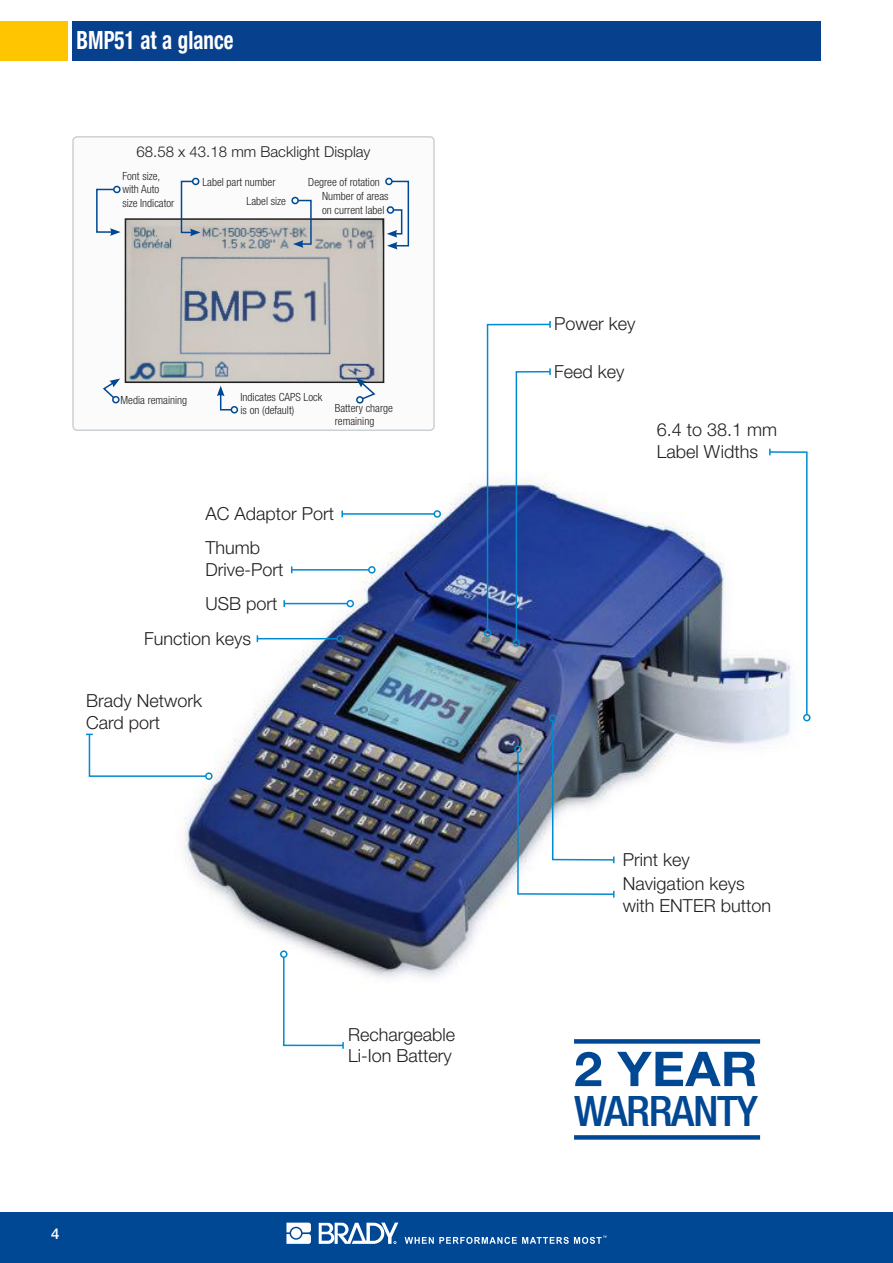
<style>
.page{position:relative;width:893px;height:1263px;background:#fff}
.page>*{position:absolute;margin:0;border:0;box-sizing:border-box;transform-origin:0 0}
.t1{font:700 48px "Helvetica Neue LT Pro";color:#004894;scale:1.06 1}
.t2{font:500 condensed 42px "Helvetica Neue LT Pro";letter-spacing:-.03em;color:#004894;scale:1.06 1}
.t3{font:700 condensed 25.2px "Helvetica Neue LT Pro";color:#fff;scale:.83 1}
.t4{font:300 18px/21.6px "Helvetica Neue LT Pro";color:#241f1f}
.t5{font:300 15px "Helvetica Neue LT Pro";color:#241f1f}
.t6{font:500 15px "Helvetica Neue LT Pro";color:#fff}
.t7{font:300 condensed 11.25px/13.5px "Helvetica Neue LT Pro";color:#241f1f}
</style>
<div class="page">
<div style="left:0;top:1212px;width:893px;height:51px;background:#004894"></div>
<svg style="left:286px;top:1222px;width:25px;height:22px"></svg>
<svg style="left:319px;top:1222px;width:79px;height:22px"></svg>
<svg style="left:405px;top:1236px;width:201px;height:8px"></svg>
<div style="left:72px;top:21px;width:749px;height:40px;background:#07408c"></div>
<div style="left:0;top:21px;width:68px;height:40px;background:#ffc500"></div>
<img style="left:182px;top:448px;width:609px;height:595px">
<div style="left:73px;top:137px;width:361px;height:293px;background:#fbfbfb;border-radius:4px"></div>
<div style="left:72px;top:136px;width:363px;height:295px;border:2px solid #cbd1d4;border-radius:4px"></div>
<img style="left:128px;top:221px;width:253px;height:159px">
<div style="left:125px;top:218px;width:259px;height:165px;border:2px solid #241f1f"></div>
<div style="left:484px;top:629px;width:7px;height:8px;border:2px solid #008ad0;border-radius:50%"></div>
<div style="left:513px;top:639px;width:7px;height:8px;border:2px solid #008ad0;border-radius:50%"></div>
<svg style="left:486px;top:321px;width:65px;height:320px"></svg>
<div style="left:803px;top:714px;width:8px;height:7px;border:2px solid #008ad0;border-radius:50%"></div>
<svg style="left:768px;top:449px;width:40px;height:267px"></svg>
<div style="left:205px;top:772px;width:8px;height:8px;border:2px solid #008ad0;border-radius:50%"></div>
<svg style="left:86px;top:733px;width:121px;height:45px"></svg>
<svg style="left:96px;top:188px;width:25px;height:48px"></svg>
<div style="left:113px;top:186px;width:8px;height:7px;border:2px solid #004894;border-radius:50%"></div>
<svg style="left:103px;top:378px;width:17px;height:20px"></svg>
<div style="left:112px;top:396px;width:8px;height:7px;border:2px solid #004894;border-radius:50%"></div>
<svg style="left:356px;top:378px;width:21px;height:21px"></svg>
<div style="left:356px;top:396px;width:8px;height:8px;border:2px solid #004894;border-radius:50%"></div>
<hr style="left:257px;top:638px;width:80px;height:1px;background:#008ad0">
<div style="left:336px;top:635px;width:8px;height:7px;border:2px solid #008ad0;border-radius:50%"></div>
<hr style="left:342px;top:513px;width:92px;height:2px;background:#008ad0">
<div style="left:433px;top:510px;width:8px;height:8px;border:2px solid #008ad0;border-radius:50%"></div>
<hr style="left:292px;top:569px;width:77px;height:2px;background:#008ad0">
<div style="left:368px;top:566px;width:8px;height:8px;border:2px solid #008ad0;border-radius:50%"></div>
<hr style="left:284px;top:603px;width:63px;height:1px;background:#008ad0">
<svg style="left:283px;top:600px;width:2px;height:7px"></svg>
<div style="left:347px;top:600px;width:7px;height:7px;border:2px solid #008ad0;border-radius:50%"></div>
<div style="left:549px;top:714px;width:7px;height:8px;border:2px solid #008ad0;border-radius:50%"></div>
<div style="left:514px;top:745px;width:8px;height:8px;border:2px solid #008ad0;border-radius:50%"></div>
<svg style="left:516px;top:720px;width:99px;height:177px"></svg>
<div style="left:280px;top:950px;width:8px;height:8px;border:2px solid #008ad0;border-radius:50%"></div>
<svg style="left:282px;top:956px;width:63px;height:93px"></svg>
<div style="left:574px;top:1039px;width:186px;height:5px;background:#004894"></div>
<div style="left:574px;top:1135px;width:186px;height:5px;background:#004894"></div>
<svg style="left:217px;top:386px;width:16px;height:25px"></svg>
<div style="left:231px;top:406px;width:7px;height:7px;border:2px solid #004894;border-radius:50%"></div>
<svg style="left:387px;top:180px;width:23px;height:70px"></svg>
<div style="left:385px;top:178px;width:8px;height:7px;border:2px solid #004894;border-radius:50%"></div>
<svg style="left:293px;top:199px;width:19px;height:49px"></svg>
<div style="left:291px;top:197px;width:8px;height:7px;border:2px solid #004894;border-radius:50%"></div>
<div style="left:181px;top:181px;width:12px;height:52px;border:2px solid #004894"></div>
<svg style="left:190px;top:229px;width:11px;height:7px"></svg>
<div style="left:192px;top:178px;width:7px;height:7px;border:2px solid #004894;border-radius:50%"></div>
<h3 class="t3" style="left:77px;top:25px;width:191px">BMP51 at a glance</h3>
<p class="t5" style="left:137px;top:142px;width:235px">68.58 x 43.18 mm Backlight Display</p>
<p class="t7" style="left:122px;top:169px;width:54px">Font size, with Auto size Indicator</p>
<p class="t7" style="left:308px;top:175px;width:73px">Degree of rotation</p>
<p class="t7" style="left:202px;top:175px;width:75px">Label part number</p>
<p class="t7" style="left:247px;top:194px;width:41px">Label size</p>
<p class="t7" style="left:322px;top:189px;width:68px">Number of areas on current label</p>
<p class="t7" style="left:121px;top:393px;width:68px">Media remaining</p>
<p class="t7" style="left:241px;top:390px;width:83px">Indicates CAPS Lock is on (default)</p>
<p class="t7" style="left:335px;top:401px;width:60px">Battery charge remaining</p>
<p class="t4" style="left:205px;top:503px;width:130px">AC Adaptor Port</p>
<p class="t4" style="left:205px;top:537px;width:80px">Thumb<br>Drive-Port</p>
<p class="t4" style="left:205px;top:592px;width:74px">USB port</p>
<p class="t4" style="left:144px;top:627px;width:109px">Function keys</p>
<p class="t4" style="left:86px;top:689px;width:118px">Brady Network<br>Card port</p>
<p class="t6" style="left:51px;top:1224px;width:10px">4</p>
<p class="t4" style="left:348px;top:1023px;width:109px">Rechargeable<br>Li-Ion Battery</p>
<p class="t4" style="left:554px;top:312px;width:83px">Power key</p>
<p class="t4" style="left:554px;top:360px;width:72px">Feed key</p>
<p class="t4" style="left:657px;top:419px;width:122px">6.4 to 38.1 mm<br>Label Widths</p>
<p class="t4" style="left:623px;top:847px;width:123px;line-height:24px">Print key<br>Navigation keys</p>
<p class="t4" style="left:623px;top:894px;width:150px">with ENTER button</p>
<h1 class="t1" style="left:574px;top:1039px;width:175px">2 YEAR</h1>
<h2 class="t2" style="left:574px;top:1086px;width:175px">WARRANTY</h2>
</div>
